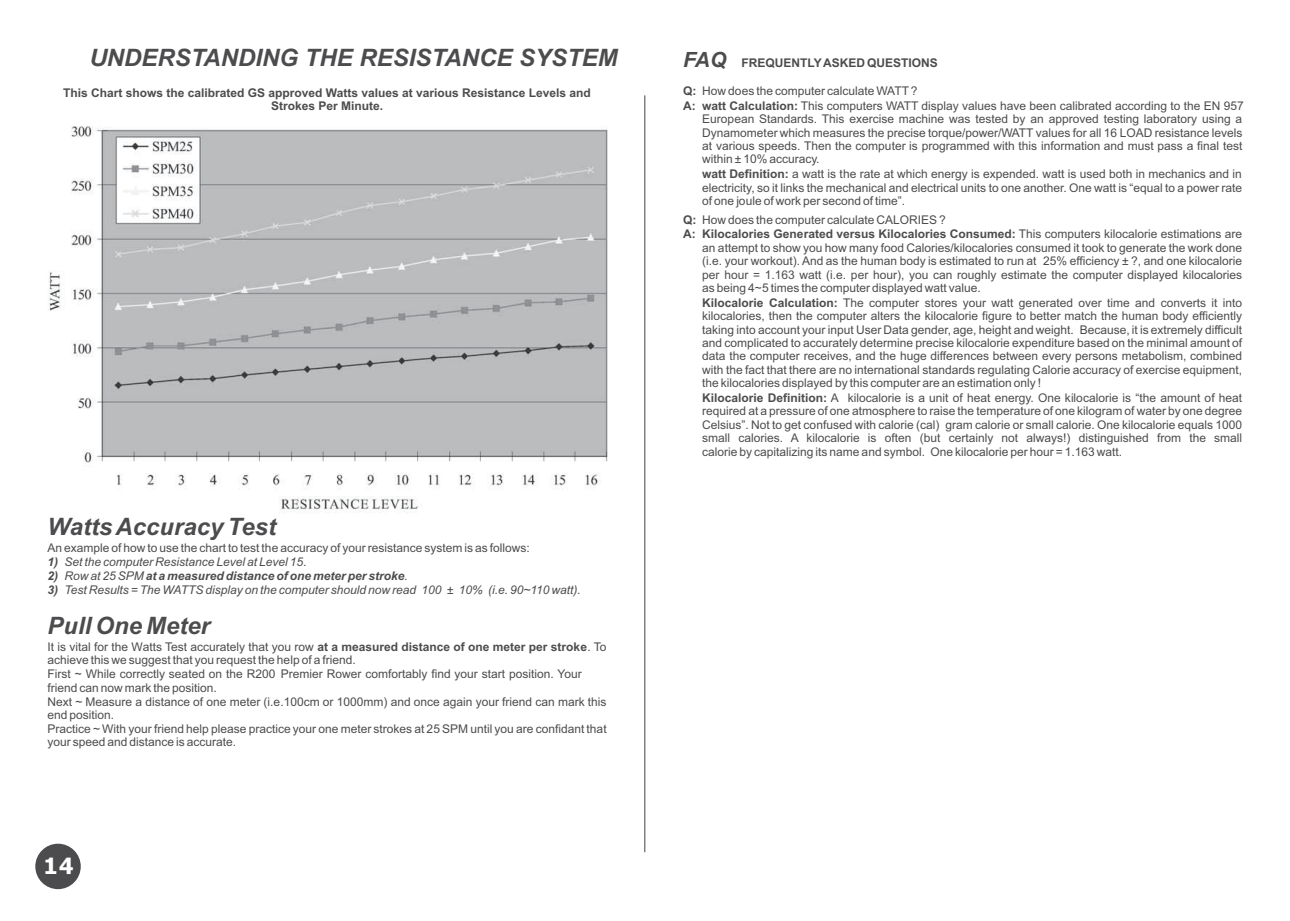
<style>
.page{position:relative;width:1290px;height:921px;background:#fff}
.page>*{position:absolute;margin:0;border:0;box-sizing:border-box;transform-origin:0 0}
.t1{font:italic 700 24px "Arial";color:#4c4c4e}
.t2{font:700 22.5px "Tahoma";color:#fff}
.t3{font:12px/13.4px "Arial";color:#4c4c4e;text-align:justify}
.t4{font:700 12px/13.4px "Arial";color:#4c4c4e;text-align:center}
.t5{font:italic 12px "Arial";color:#4c4c4e}
.t6{font:italic 700 12px "Arial";color:#4c4c4e}
.s1{font-weight:700}
.s2{font-weight:400}
.s3{font-style:italic;font-size:21px}
</style>
<div class="page">
<img style="left:48px;top:126px;width:560px;height:387px">
<div style="left:35px;top:844px;width:46px;height:45px;background:#4c4c4e;border-radius:50%"></div>
<hr style="left:644px;top:95px;width:1px;height:757px;background:#4c4c4e">
<p class="t1" style="left:89px;top:48px;width:530px">UNDERSTANDING THE RESISTANCE SYSTEM</p>
<p class="t4" style="left:63px;top:87px;width:529px">This Chart shows the calibrated GS approved Watts values at various Resistance Levels and<br>Strokes Per Minute.</p>
<p class="t1" style="left:48px;top:518px;width:230px">Watts Accuracy Test</p>
<p class="t3" style="left:48px;top:542px;width:484px">An example of how to use the chart to test the accuracy of your resistance system is as follows:</p>
<p class="t5" style="left:48px;top:557px;width:261px"><span class="s1">1)</span> Set the computer Resistance Level at Level 15.</p>
<p class="t6" style="left:48px;top:571px;width:362px">2) <span class="s2">Row at 25 SPM</span> at a measured distance of one meter per stroke<span class="s2">.</span></p>
<p class="t5" style="left:48px;top:585px;width:535px"><span class="s1">3)</span> Test Results = The WATTS display on the computer should now read 100 ± 10% (i.e. 90~110 watt).</p>
<p class="t1" style="left:48px;top:617px;width:164px">Pull One Meter</p>
<p class="t3" style="left:47px;top:641px;width:561px;text-align:left">It is vital for the Watts Test accurately that you row <span class="s1">at a measured distance of one meter per stroke</span>. To achieve this we suggest that you request the help of a friend.<br>First ~ While correctly seated on the R200 Premier Rower comfortably find your start position. Your friend can now mark the position.<br>Next ~ Measure a distance of one meter (i.e.100cm or 1000mm) and once again your friend can mark this end position.<br>Practice ~ With your friend help please practice your one meter strokes at 25 SPM until you are confidant that your speed and distance is accurate.</p>
<p class="t2" style="left:43px;top:853px;width:31px">14</p>
<p class="t4" style="left:683px;top:58px;width:256px"><span class="s3">FAQ</span> FREQUENTLY ASKED QUESTIONS</p>
<p class="t3" style="left:683px;top:85px;width:562px;line-height:14.7px"><span class="s1">Q:</span> How does the computer calculate WATT ?<br><span class="s1">A: watt Calculation:</span> This computers WATT display values have been calibrated according to the EN 957</p>
<p class="t3" style="left:702px;top:113px;width:542px">European Standards. This exercise machine was tested by an approved testing laboratory using a Dynamometer which measures the precise torque/power/WATT values for all 16 LOAD resistance levels at various speeds. Then the computer is programmed with this information and must pass a final test within ± 10% accuracy.</p>
<p class="t3" style="left:702px;top:168px;width:542px"><span class="s1">watt Definition:</span> a watt is the rate at which energy is expended. watt is used both in mechanics and in electricity, so it links the mechanical and electrical units to one another. One watt is “equal to a power rate of one joule of work per second of time”.</p>
<p class="t3" style="left:683px;top:213px;width:561px;line-height:14.7px"><span class="s1">Q:</span> How does the computer calculate CALORIES ?<br><span class="s1">A: Kilocalories Generated versus Kilocalories Consumed:</span> This computers kilocalorie estimations are</p>
<p class="t3" style="left:702px;top:242px;width:542px">an attempt to show you how many food Calories/kilocalories consumed it took to generate the work done (i.e. your workout). And as the human body is estimated to run at 25% efficiency ± ?, and one kilocalorie per hour = 1.163 watt (i.e. per hour), you can roughly estimate the computer displayed kilocalories as being 4~5 times the computer displayed watt value.</p>
<p class="t3" style="left:702px;top:297px;width:542px"><span class="s1">Kilocalorie Calculation:</span> The computer stores your watt generated over time and converts it into kilocalories, then the computer alters the kilocalorie figure to better match the human body efficiently taking into account your input User Data gender, age, height and weight. Because, it is extremely difficult and complicated to accurately determine precise kilocalorie expenditure based on the minimal amount of data the computer receives, and the huge differences between every persons metabolism, combined with the fact that there are no international standards regulating Calorie accuracy of exercise equipment, the kilocalories displayed by this computer are an estimation only !</p>
<p class="t3" style="left:702px;top:392px;width:542px"><span class="s1">Kilocalorie Definition:</span> A kilocalorie is a unit of heat energy. One kilocalorie is “the amount of heat required at a pressure of one atmosphere to raise the temperature of one kilogram of water by one degree Celsius”. Not to get confused with calorie (cal) gram calorie or small calorie. One kilocalorie equals 1000 small calories. A kilocalorie is often (but certainly not always!) distinguished from the small calorie by capitalizing its name and symbol. One kilocalorie per hour = 1.163 watt.</p>
</div>
